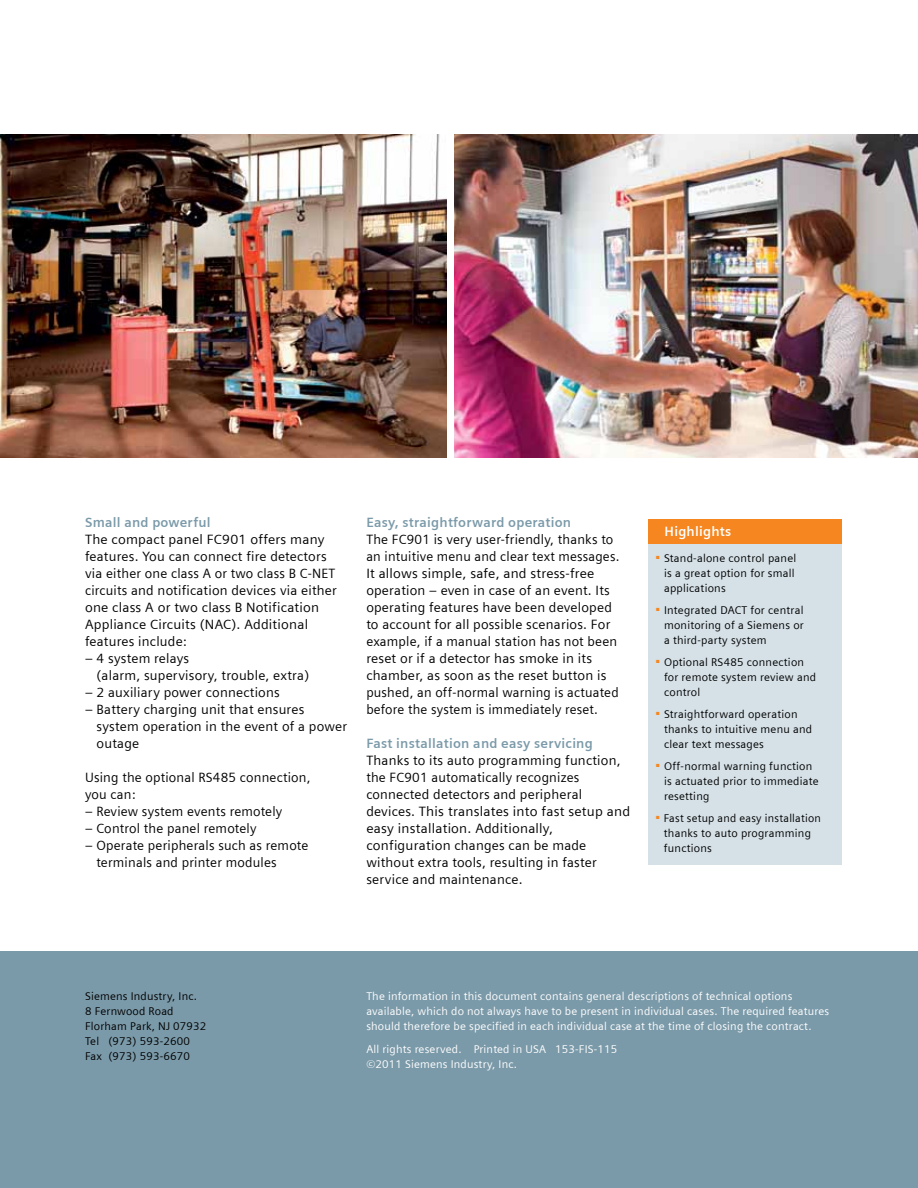
<style>
.page{position:relative;width:918px;height:1188px;background:#fff}
.page>*{position:absolute;margin:0;border:0;box-sizing:border-box;transform-origin:0 0}
.t1{font:13.5px/17px "Siemens Sans";letter-spacing:.015em;color:#000}
.t2{font:700 13.5px "Siemens Sans";letter-spacing:.015em;color:#7b9aa9}
.t3{font:700 13.5px "Siemens Sans";letter-spacing:.015em;color:#fff}
.t4{font:11.25px/14.9px "Siemens Sans";letter-spacing:.02em;color:#000}
.t5{font:11.25px/14.9px "Siemens Sans";letter-spacing:.015em;color:#fff}
</style>
<div class="page">
<img style="left:0;top:135px;width:446px;height:323px">
<img style="left:455px;top:135px;width:463px;height:323px">
<div style="left:0;top:951px;width:918px;height:237px;background:#7b9aa9"></div>
<div style="left:648px;top:519px;width:193px;height:26px;background:#f6861f"></div>
<div style="left:648px;top:545px;width:193px;height:320px;background:#d5e1e7"></div>
<p class="t2" style="left:85px;top:515px;width:127px">Small and powerful</p>
<p class="t1" style="left:85px;top:531px;width:253px">The compact panel FC901 offers many features. You can connect fire detectors via either one class A or two class B C-NET circuits and notification devices via either one class A or two class B Notification Appliance Circuits (NAC). Additional features include:</p>
<p class="t1" style="left:97px;top:650px;width:214px;text-indent:-12px">– 4 system relays<br>(alarm, supervisory, trouble, extra)</p>
<p class="t1" style="left:85px;top:684px;width:196px">– 2 auxiliary power connections</p>
<p class="t1" style="left:97px;top:701px;width:252px;text-indent:-12px">– Battery charging unit that ensures system operation in the event of a power outage</p>
<p class="t1" style="left:85px;top:769px;width:227px">Using the optional RS485 connection, you can:</p>
<p class="t1" style="left:85px;top:803px;width:199px">– Review system events remotely</p>
<p class="t1" style="left:85px;top:820px;width:173px">– Control the panel remotely</p>
<p class="t1" style="left:96px;top:837px;width:213px;text-indent:-11px">– Operate peripherals such as remote terminals and printer modules</p>
<p class="t2" style="left:366px;top:515px;width:206px">Easy, straightforward operation</p>
<p class="t1" style="left:366px;top:531px;width:255px">The FC901 is very user-friendly, thanks to an intuitive menu and clear text messages.<br>It allows simple, safe, and stress-free operation – even in case of an event. Its operating features have been developed to account for all possible scenarios. For example, if a manual station has not been reset or if a detector has smoke in its chamber, as soon as the reset button is pushed, an off-normal warning is actuated before the system is immediately reset.</p>
<p class="t2" style="left:366px;top:736px;width:228px">Fast installation and easy servicing</p>
<p class="t1" style="left:366px;top:752px;width:265px">Thanks to its auto programming function, the FC901 automatically recognizes connected detectors and peripheral devices. This translates into fast setup and easy installation. Additionally, configuration changes can be made without extra tools, resulting in faster service and maintenance.</p>
<p class="t3" style="left:665px;top:524px;width:68px">Highlights</p>
<p class="t4" style="left:664px;top:551px;width:134px;text-indent:-8px"><sup>■</sup> Stand-alone control panel is a great option for small applications</p>
<p class="t4" style="left:664px;top:603px;width:141px;text-align:justify;text-indent:-8px"><sup>■</sup> Integrated DACT for central monitoring of a Siemens or a third-party system</p>
<p class="t4" style="left:664px;top:655px;width:154px;text-indent:-8px"><sup>■</sup> Optional RS485 connection for remote system review and control</p>
<p class="t4" style="left:664px;top:707px;width:150px;text-indent:-8px"><sup>■</sup> Straightforward operation thanks to intuitive menu and clear text messages</p>
<p class="t4" style="left:664px;top:759px;width:156px;text-indent:-8px"><sup>■</sup> Off-normal warning function is actuated prior to immediate resetting</p>
<p class="t4" style="left:664px;top:811px;width:159px;text-indent:-8px"><sup>■</sup> Fast setup and easy installation thanks to auto programming functions</p>
<p class="t4" style="left:85px;top:989px;width:123px">Siemens Industry, Inc.<br>8 Fernwood Road<br>Florham Park, NJ 07932<br>Tel (973) 593-2600<br>Fax (973) 593-6670</p>
<p class="t5" style="left:366px;top:989px;width:464px">The information in this document contains general descriptions of technical options available, which do not always have to be present in individual cases. The required features should therefore be specified in each individual case at the time of closing the contract.</p>
<p class="t5" style="left:366px;top:1042px;width:252px">All rights reserved. Printed in USA 153-FIS-115 ©2011 Siemens Industry, Inc.</p>
</div>
